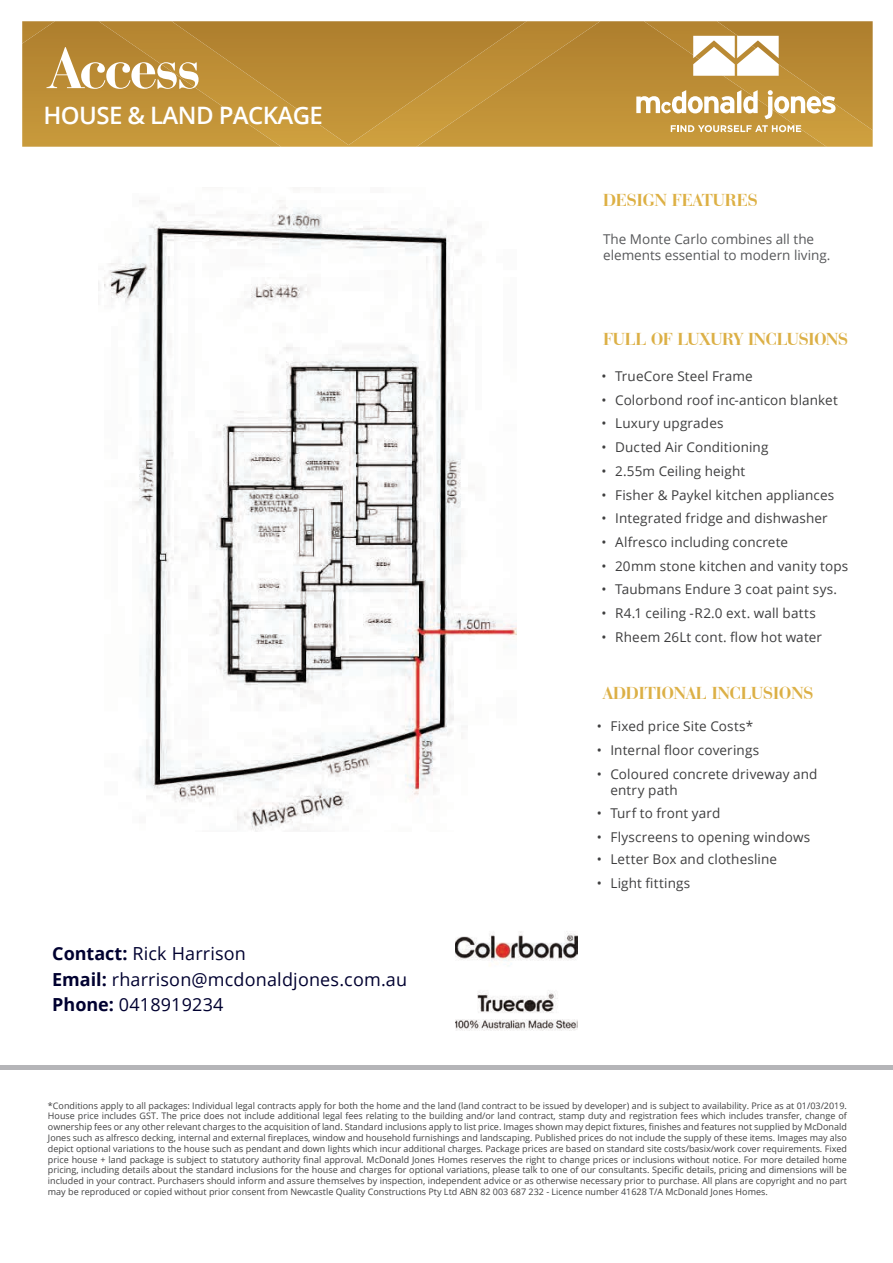
<style>
.page{position:relative;width:893px;height:1263px;background:#fff}
.page>*{position:absolute;margin:0;border:0;box-sizing:border-box;transform-origin:0 0}
.t1{font:700 60px "Bauer Bodoni BT";letter-spacing:-.025em;color:#fff}
.t2{font:600 24px "Open Sans";letter-spacing:-.025em;color:#fff}
.t3{font:18px/25.5px "Open Sans";letter-spacing:.01em;color:#000130}
.t4{font:700 18px "Bauer Bodoni BT";letter-spacing:-.01em;color:#dcb046}
.t5{font:700 18px "Bauer Bodoni BT";color:#ddb044}
.t6{font:13.5px/16.2px "Open Sans";letter-spacing:.01em;color:#3e3e3f}
.t7{font:13.5px/16.2px "Open Sans";color:#57585a}
.t8{font:9px/10.8px "Open Sans";color:#404041;text-align:justify}
.s1{font-weight:700}
</style>
<div class="page">
<img style="left:826px;top:21px;width:47px;height:109px">
<img style="left:281px;top:21px;width:136px;height:124px">
<img style="left:417px;top:21px;width:409px;height:126px">
<img style="left:22px;top:21px;width:259px;height:126px">
<div style="left:1px;top:1065px;width:892px;height:5px;background:#b5b5b8"></div>
<svg style="left:636px;top:90px;width:122px;height:23px"></svg>
<svg style="left:764px;top:90px;width:71px;height:29px"></svg>
<svg style="left:671px;top:125px;width:130px;height:7px"></svg>
<svg style="left:693px;top:36px;width:86px;height:40px"></svg>
<img style="left:104px;top:200px;width:412px;height:631px">
<img style="left:455px;top:931px;width:122px;height:35px">
<img style="left:455px;top:990px;width:122px;height:41px">
<h1 class="t1" style="left:49px;top:30px;width:153px">Access</h1>
<h2 class="t2" style="left:43px;top:99px;width:281px">HOUSE &amp; LAND PACKAGE</h2>
<h3 class="t3" style="left:52px;top:940px;width:356px"><span class="s1">Contact:</span> Rick Harrison<br><span class="s1">Email:</span> rharrison@mcdonaldjones.com.au<br><span class="s1">Phone:</span> 0418919234</h3>
<h3 class="t5" style="left:603px;top:189px;width:156px">DESIGN FEATURES</h3>
<h3 class="t7" style="left:603px;top:230px;width:229px">The Monte Carlo combines all the elements essential to modern living.</h3>
<h3 class="t4" style="left:603px;top:328px;width:247px">FULL OF LUXURY INCLUSIONS</h3>
<h3 class="t6" style="left:602px;top:368px;width:153px">• TrueCore Steel Frame</h3>
<h3 class="t6" style="left:602px;top:391px;width:238px">• Colorbond roof inc-anticon blanket</h3>
<h3 class="t6" style="left:602px;top:415px;width:123px">• Luxury upgrades</h3>
<h3 class="t6" style="left:602px;top:439px;width:168px">• Ducted Air Conditioning</h3>
<h3 class="t6" style="left:602px;top:462px;width:145px">• 2.55m Ceiling height</h3>
<h3 class="t6" style="left:602px;top:486px;width:234px">• Fisher &amp; Paykel kitchen appliances</h3>
<h3 class="t6" style="left:602px;top:510px;width:228px">• Integrated fridge and dishwasher</h3>
<h3 class="t6" style="left:602px;top:534px;width:188px">• Alfresco including concrete</h3>
<h3 class="t6" style="left:602px;top:557px;width:248px">• 20mm stone kitchen and vanity tops</h3>
<h3 class="t6" style="left:602px;top:581px;width:237px">• Taubmans Endure 3 coat paint sys.</h3>
<h3 class="t6" style="left:602px;top:605px;width:216px">• R4.1 ceiling -R2.0 ext. wall batts</h3>
<h3 class="t6" style="left:602px;top:628px;width:222px">• Rheem 26Lt cont. flow hot water</h3>
<h3 class="t4" style="left:603px;top:681px;width:212px">ADDITIONAL INCLUSIONS</h3>
<h3 class="t6" style="left:597px;top:718px;width:158px">• Fixed price Site Costs*</h3>
<h3 class="t6" style="left:597px;top:741px;width:164px">• Internal floor coverings</h3>
<h3 class="t6" style="left:610px;top:765px;width:208px;text-indent:-14px">• Coloured concrete driveway and entry path</h3>
<h3 class="t6" style="left:597px;top:805px;width:125px">• Turf to front yard</h3>
<h3 class="t6" style="left:597px;top:829px;width:215px">• Flyscreens to opening windows</h3>
<h3 class="t6" style="left:597px;top:851px;width:182px">• Letter Box and clothesline</h3>
<h3 class="t6" style="left:597px;top:875px;width:95px">• Light fittings</h3>
<p class="t8" style="left:48px;top:1099px;width:800px">*Conditions apply to all packages: Individual legal contracts apply for both the home and the land (land contract to be issued by developer) and is subject to availability. Price as at 01/03/2019.<br>House price includes GST. The price does not include additional legal fees relating to the building and/or land contract, stamp duty and registration fees which includes transfer, change of ownership fees or any other relevant charges to the acquisition of land. Standard inclusions apply to list price. Images shown may depict fixtures, finishes and features not supplied by McDonald Jones such as alfresco decking, internal and external fireplaces, window and household furnishings and landscaping. Published prices do not include the supply of these items. Images may also depict optional variations to the house such as pendant and down lights which incur additional charges. Package prices are based on standard site costs/basix/work cover requirements. Fixed price house + land package is subject to statutory authority final approval. McDonald Jones Homes reserves the right to change prices or inclusions without notice. For more detailed home pricing, including details about the standard inclusions for the house and charges for optional variations, please talk to one of our consultants. Specific details, pricing and dimensions will be included in your contract. Purchasers should inform and assure themselves by inspection, independent advice or as otherwise necessary prior to purchase. All plans are copyright and no part may be reproduced or copied without prior consent from Newcastle Quality Constructions Pty Ltd ABN 82 003 687 232 - Licence number 41628 T/A McDonald Jones Homes.</p>
</div>
